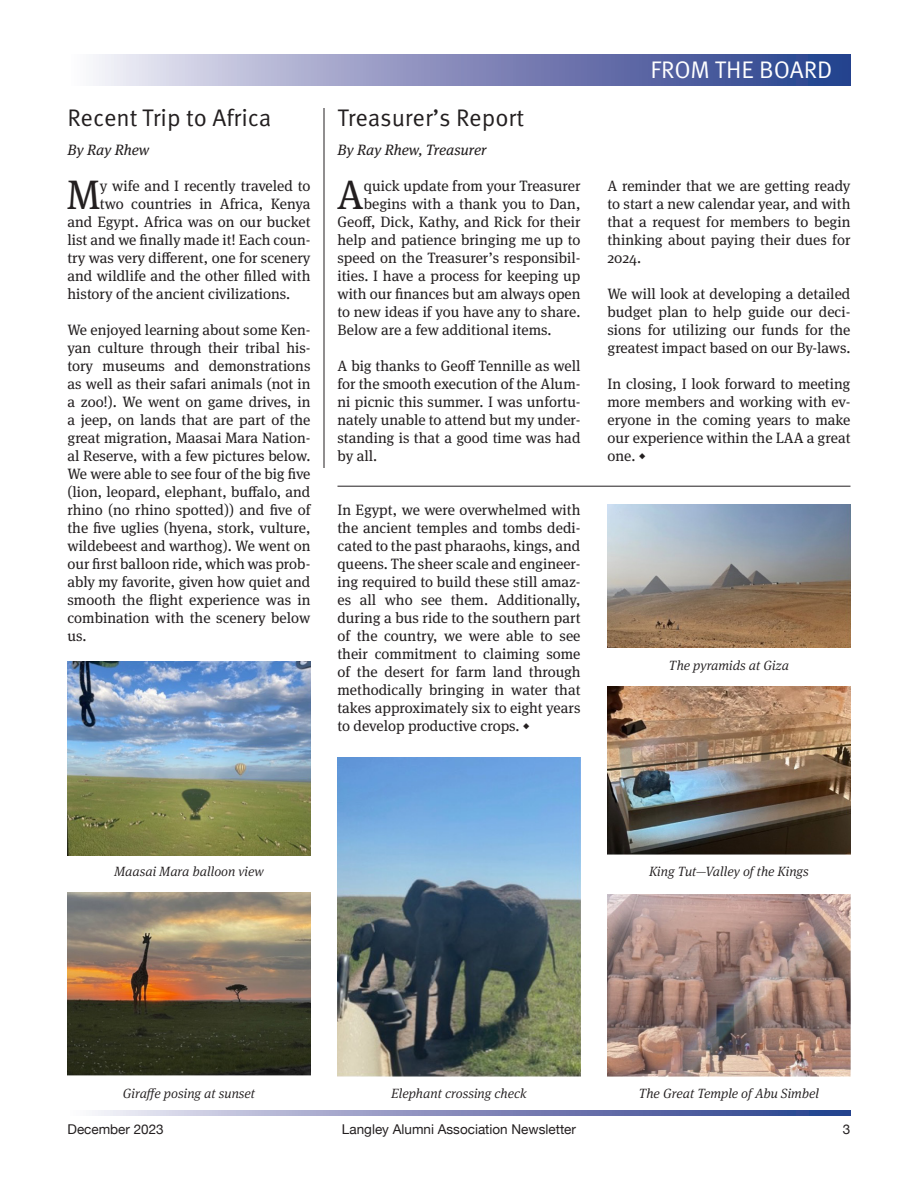
<style>
.page{position:relative;width:918px;height:1188px;background:#fff}
.page>*{position:absolute;margin:0;border:0;box-sizing:border-box;transform-origin:0 0}
.Body_Drop_Cap{font:41.1px "Meta Serif Pro";color:#231f20}
.Heading_1{font:24px "Meta Pro Norm";letter-spacing:-.005em;color:#231f20}
.Right_Side{font:24px "Meta Pro Norm";color:#fff}
.Body_Text{font:15px/18px "Meta Serif Pro";color:#231f20;text-align:justify}
.Body_Drop_Cap-2{font:15px "Meta Serif Pro";color:#231f20}
.Byline{font:italic 15px "Meta Serif Pro";color:#231f20}
.t1{font:italic 300 13.5px "Meta Serif Pro";color:#231f20}
.t2{font:13.5px "Helvetica Neue";color:#231f20}
.s1{font-family:"Minion Pro"}
</style>
<div class="page">
<svg style="left:96px;top:54px;width:754px;height:32px;background:#858dbc"></svg>
<svg style="left:95px;top:1110px;width:755px;height:6px;background:#858dbc"></svg>
<hr style="left:338px;top:486px;width:512px;height:1px;background:#231f20">
<img style="left:68px;top:892px;width:242px;height:184px">
<img style="left:68px;top:662px;width:242px;height:194px">
<img style="left:338px;top:757px;width:242px;height:319px">
<img style="left:608px;top:504px;width:242px;height:144px">
<img style="left:608px;top:686px;width:242px;height:168px">
<img style="left:608px;top:894px;width:242px;height:182px">
<hr style="left:324px;top:108px;width:1px;height:360px;background:#231f20">
<p class="Heading_1" style="left:68px;top:100px;width:205px">Recent Trip to Africa</p>
<p class="Heading_1" style="left:338px;top:100px;width:188px">Treasurer’s Report</p>
<p class="Byline" style="left:68px;top:139px;width:83px">By Ray Rhew</p>
<p class="Body_Drop_Cap" style="left:67px;top:165px;width:34px">M</p>
<p class="Body_Drop_Cap-2" style="left:100px;top:175px;width:212px">y wife and I recently traveled to</p>
<p class="Byline" style="left:338px;top:139px;width:151px">By Ray Rhew, Treasurer</p>
<p class="Body_Drop_Cap" style="left:337px;top:165px;width:29px">A</p>
<p class="Body_Drop_Cap-2" style="left:364px;top:175px;width:218px">quick update from your Treasurer</p>
<p class="Body_Drop_Cap-2" style="left:100px;top:193px;width:212px">two countries in Africa, Kenya</p>
<p class="Body_Drop_Cap-2" style="left:68px;top:211px;width:244px">and Egypt. Africa was on our bucket</p>
<p class="Body_Drop_Cap-2" style="left:68px;top:229px;width:245px">list and we finally made it! Each coun-</p>
<p class="Body_Drop_Cap-2" style="left:68px;top:247px;width:244px">try was very different, one for scenery</p>
<p class="Body_Drop_Cap-2" style="left:68px;top:265px;width:244px">and wildlife and the other filled with</p>
<p class="Body_Drop_Cap-2" style="left:68px;top:283px;width:224px">history of the ancient civilizations.</p>
<p class="Body_Text" style="left:68px;top:320px;width:245px">We enjoyed learning about some Ken&shy;yan culture through their tribal his&shy;tory museums and demonstrations as well as their safari animals (not in a zoo!). We went on game drives, in a jeep, on lands that are part of the great migration, Maasai Mara Nation&shy;al Reserve, with a few pictures below.<br>We were able to see four of the big five (lion, leopard, elephant, buffalo, and rhino (no rhino spotted)) and five of the five uglies (hyena, stork, vulture, wildebeest and warthog). We went on our first balloon ride, which was prob&shy;ably my favorite, given how quiet and smooth the flight experience was in combination with the scenery below us.</p>
<p class="Body_Drop_Cap-2" style="left:364px;top:193px;width:218px">begins with a thank you to Dan,</p>
<p class="Body_Drop_Cap-2" style="left:338px;top:211px;width:245px">Geoff, Dick, Kathy, and Rick for their</p>
<p class="Body_Drop_Cap-2" style="left:338px;top:229px;width:244px">help and patience bringing me up to</p>
<p class="Body_Drop_Cap-2" style="left:338px;top:247px;width:245px">speed on the Treasurer’s responsibil-</p>
<p class="Body_Drop_Cap-2" style="left:338px;top:265px;width:244px">ities. I have a process for keeping up</p>
<p class="Body_Drop_Cap-2" style="left:338px;top:283px;width:245px">with our finances but am always open</p>
<p class="Body_Drop_Cap-2" style="left:338px;top:301px;width:244px">to new ideas if you have any to share.</p>
<p class="Body_Drop_Cap-2" style="left:338px;top:319px;width:216px">Below are a few additional items.</p>
<p class="Body_Text" style="left:338px;top:356px;width:245px">A big thanks to Geoff Tennille as well for the smooth execution of the Alum&shy;ni picnic this summer. I was unfortu&shy;nately unable to attend but my under&shy;standing is that a good time was had by all.</p>
<p class="Body_Text" style="left:338px;top:500px;width:245px">In Egypt, we were overwhelmed with the ancient temples and tombs dedi&shy;cated to the past pharaohs, kings, and queens. The sheer scale and engineer&shy;ing required to build these still amaz&shy;es all who see them. Additionally, during a bus ride to the southern part of the country, we were able to see their commitment to claiming some of the desert for farm land through methodically bringing in water that takes approximately six to eight years to develop productive crops. <span class="s1">◆</span></p>
<p class="Right_Side" style="left:651px;top:52px;width:183px">FROM THE BOARD</p>
<p class="Body_Text" style="left:608px;top:176px;width:245px">A reminder that we are getting ready to start a new calendar year, and with that a request for members to begin thinking about paying their dues for 2024.</p>
<p class="Body_Text" style="left:608px;top:284px;width:245px">We will look at developing a detailed budget plan to help guide our deci&shy;sions for utilizing our funds for the greatest impact based on our By-laws.</p>
<p class="Body_Text" style="left:608px;top:374px;width:245px">In closing, I look forward to meeting more members and working with ev&shy;eryone in the coming years to make our experience within the LAA a great one. <span class="s1">◆</span></p>
<p class="t1" style="left:669px;top:656px;width:122px">The pyramids at Giza</p>
<p class="t1" style="left:114px;top:861px;width:151px">Maasai Mara balloon view</p>
<p class="t1" style="left:649px;top:861px;width:161px">King Tut—Valley of the Kings</p>
<p class="t1" style="left:123px;top:1084px;width:134px">Giraffe posing at sunset</p>
<p class="t1" style="left:391px;top:1084px;width:137px">Elephant crossing check</p>
<p class="t1" style="left:639px;top:1084px;width:182px">The Great Temple of Abu Simbel</p>
<p class="t2" style="left:68px;top:1119px;width:98px">December 2023</p>
<p class="t2" style="left:342px;top:1119px;width:236px">Langley Alumni Association Newsletter</p>
<p class="t2" style="left:843px;top:1119px;width:9px">3</p>
</div>
